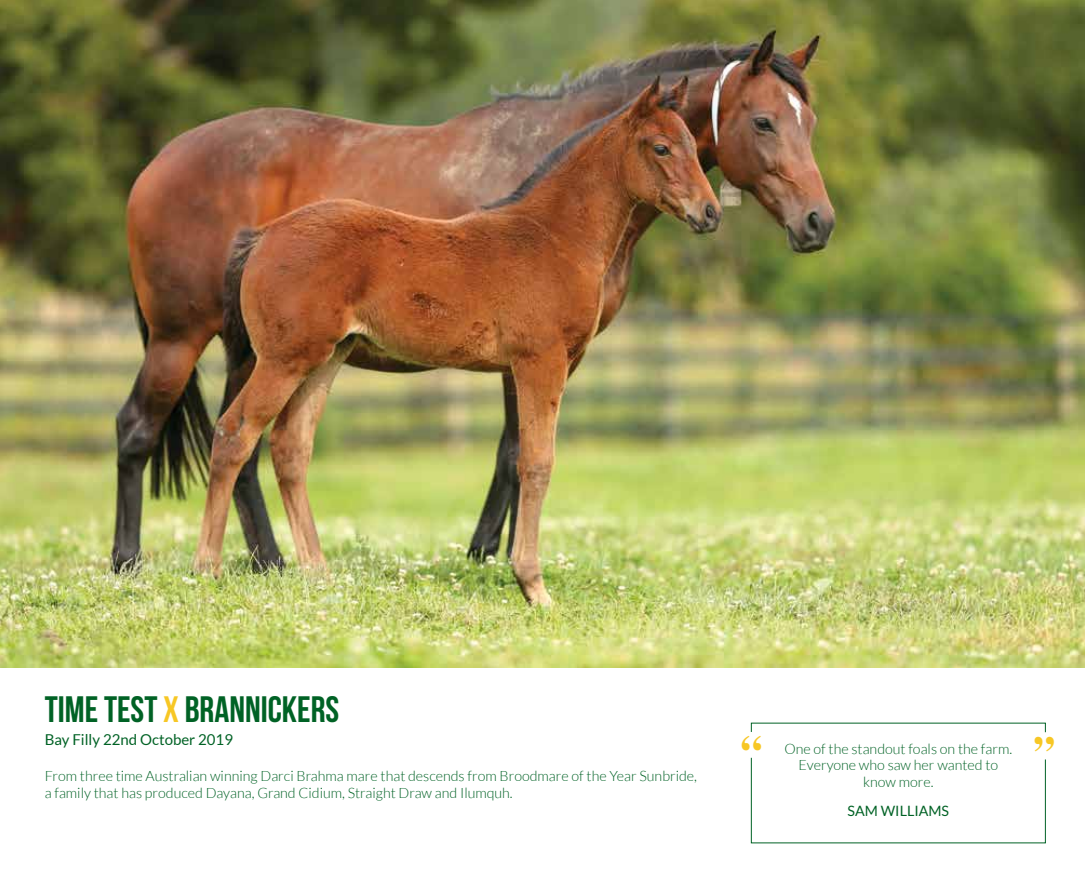
<style>
.page{position:relative;width:1085px;height:893px;background:#fff}
.page>*{position:absolute;margin:0;border:0;box-sizing:border-box;transform-origin:0 0}
.t1{font:700 42.45px "Times";color:#f7c725}
.t2{font:36.75px "Bebas Neue";color:#006225}
.t3{font:15px "Lato";color:#006225}
.t4{font:300 14.25px/15.8px "Lato";color:#006225;text-align:center}
.t5{font:14.25px "Lato";color:#006225}
.s1{color:#f7c725}
</style>
<div class="page">
<svg style="left:750px;top:757px;width:295px;height:87px"></svg>
<img style="left:0;top:0;width:1084px;height:668px">
<h2 class="t2" style="left:45px;top:689px;width:296px">TIME TEST <span class="s1">X</span> BRANNICKERS</h2>
<p class="t3" style="left:45px;top:731px;width:190px">Bay Filly 22nd October 2019</p>
<p class="t4" style="left:45px;top:768px;width:653px;line-height:17.1px;text-align:left">From three time Australian winning Darci Brahma mare that descends from Broodmare of the Year Sunbride, a family that has produced Dayana, Grand Cidium, Straight Draw and Ilumquh.</p>
<h1 class="t1" style="left:740px;top:710px;width:23px">“</h1>
<h1 class="t1" style="left:1033px;top:711px;width:23px">”</h1>
<p class="t4" style="left:784px;top:741px;width:229px">One of the standout foals on the farm.<br>Everyone who saw her wanted to</p>
<p class="t4" style="left:863px;top:774px;width:72px">know more.</p>
<p class="t5" style="left:847px;top:803px;width:103px">SAM WILLIAMS</p>
</div>
